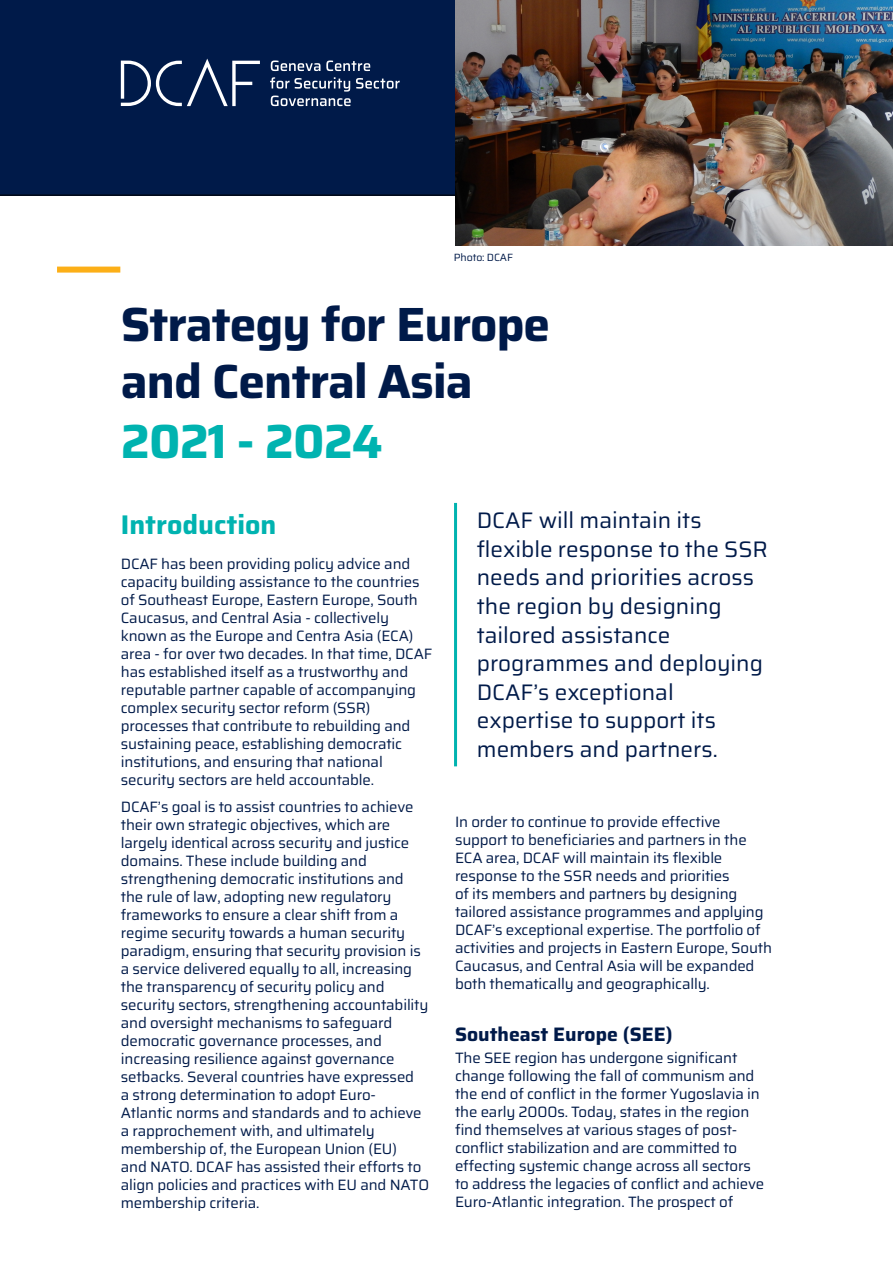
<style>
.page{position:relative;width:893px;height:1263px;background:#fff}
.page>*{position:absolute;margin:0;border:0;box-sizing:border-box;transform-origin:0 0}
.t1{font:700 48px/57.3px "Saira";letter-spacing:-.02em;color:#001a49}
.t2{font:700 48px "Saira";letter-spacing:-.02em;color:#00b3b0}
.t3{font:700 27px "Saira";color:#00b3b0}
.t4{font:22.5px/28.5px "Saira";color:#001a49}
.t5{font:700 19.5px "Saira";color:#001a49}
.t6{font:15px/18px "Saira";letter-spacing:-.01em;color:#001a49}
.t7{font:10.5px "Saira";letter-spacing:-.01em;color:#001a49}
</style>
<div class="page">
<div style="left:0;top:0;width:455px;height:196px;background:#001a49"></div>
<div style="left:57px;top:267px;width:63px;height:6px;background:#fcaf17"></div>
<img style="left:455px;top:0;width:438px;height:245px">
<svg style="left:121px;top:59px;width:139px;height:47px;background:#2f446b"></svg>
<svg style="left:271px;top:60px;width:49px;height:11px"></svg>
<svg style="left:326px;top:60px;width:44px;height:11px"></svg>
<svg style="left:270px;top:77px;width:130px;height:29px;background:#31466c"></svg>
<hr style="left:454px;top:503px;width:3px;height:263px;background:#00b3b0">
<p class="t7" style="left:454px;top:249px;width:61px">Photo: DCAF</p>
<h1 class="t1" style="left:121px;top:294px;width:431px">Strategy for Europe and Central Asia</h1>
<h1 class="t2" style="left:121px;top:402px;width:264px">2021 - 2024</h1>
<h2 class="t3" style="left:121px;top:503px;width:157px">Introduction</h2>
<p class="t6" style="left:121px;top:554px;width:313px">DCAF has been providing policy advice and capacity building assistance to the countries of Southeast Europe, Eastern Europe, South Caucasus, and Central Asia - collectively known as the Europe and Centra Asia (ECA) area - for over two decades. In that time, DCAF has established itself as a trustworthy and reputable partner capable of accompanying complex security sector reform (SSR) processes that contribute to rebuilding and sustaining peace, establishing democratic institutions, and ensuring that national security sectors are held accountable.</p>
<p class="t6" style="left:121px;top:797px;width:310px">DCAF’s goal is to assist countries to achieve their own strategic objectives, which are largely identical across security and justice domains. These include building and strengthening democratic institutions and the rule of law, adopting new regulatory frameworks to ensure a clear shift from a regime security towards a human security paradigm, ensuring that security provision is a service delivered equally to all, increasing the transparency of security policy and security sectors, strengthening accountability and oversight mechanisms to safeguard democratic governance processes, and increasing resilience against governance setbacks. Several countries have expressed<br>a strong determination to adopt Euro-Atlantic norms and standards and to achieve a rapprochement with, and ultimately membership of, the European Union (EU)<br>and NATO. DCAF has assisted their efforts to align policies and practices with EU and NATO membership criteria.</p>
<h3 class="t4" style="left:477px;top:506px;width:293px">DCAF will maintain its flexible response to the SSR needs and priorities across the region by designing tailored assistance programmes and deploying<br>DCAF’s exceptional expertise to support its members and partners.</h3>
<p class="t6" style="left:455px;top:812px;width:319px">In order to continue to provide effective support to beneficiaries and partners in the ECA area, DCAF will maintain its flexible response to the SSR needs and priorities<br>of its members and partners by designing tailored assistance programmes and applying DCAF’s exceptional expertise. The portfolio of activities and projects in Eastern Europe, South Caucasus, and Central Asia will be expanded both thematically and geographically.</p>
<h3 class="t5" style="left:455px;top:1018px;width:219px">Southeast Europe (SEE)</h3>
<p class="t6" style="left:455px;top:1048px;width:311px">The SEE region has undergone significant change following the fall of communism and the end of conflict in the former Yugoslavia in the early 2000s. Today, states in the region find themselves at various stages of post&shy;conflict stabilization and are committed to effecting systemic change across all sectors to address the legacies of conflict and achieve Euro-Atlantic integration. The prospect of</p>
</div>
